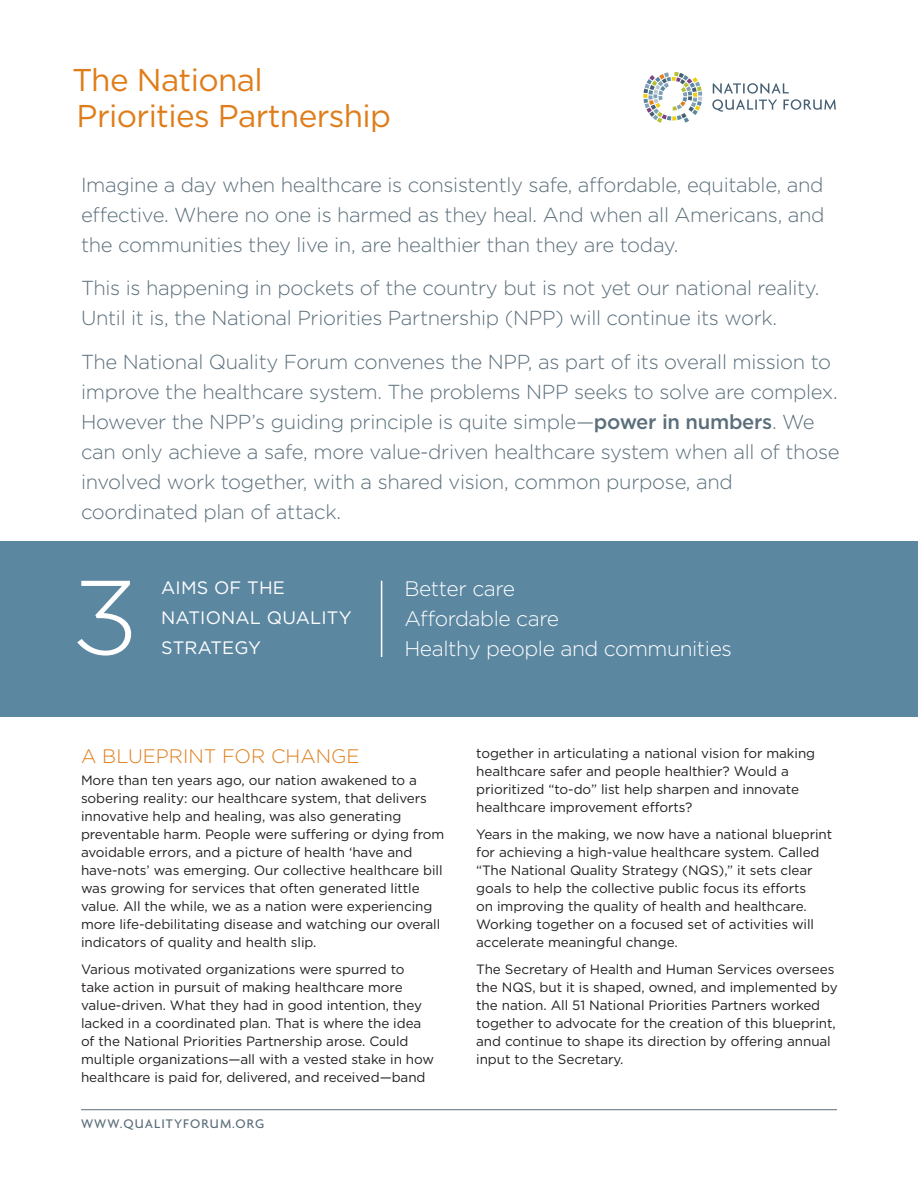
<style>
.page{position:relative;width:918px;height:1188px;background:#fff}
.page>*{position:absolute;margin:0;border:0;box-sizing:border-box;transform-origin:0 0}
.Fact_Sheet_Callout_C{font:300 105px "Gotham";color:#fff;scale:1.06 1}
.t1{font:31.5px/36px "Gotham";letter-spacing:-.02em;color:#df7d1a}
.Fact_Sheet_Figure{font:300 21px "Gotham";letter-spacing:-.02em;color:#fff}
.Fact_Sheet_Big_Copy{font:300 20.25px/30px "Gotham";letter-spacing:-.015em;color:#5b6f7b}
.Fact_Sheet_Head_2{font:300 19.5px "Gotham";color:#df7d1a}
.Fact_Sheet_Callout_C-2{font:18px/30px "Gotham";letter-spacing:.01em;color:#fff}
.Fact_Sheet_Text-body{font:13.5px/18px "Gotham";letter-spacing:-.005em;color:#231f20}
.t2{font:13.5px "Agenda";letter-spacing:.08em;color:#5b6f7b}
.s1{font-weight:500}
</style>
<div class="page">
<svg style="left:712px;top:83px;width:124px;height:29px"></svg>
<svg style="left:643px;top:72px;width:59px;height:51px"></svg>
<hr style="left:81px;top:1109px;width:756px;height:1px;background:#5b6f7b">
<div style="left:0;top:542px;width:918px;height:175px;background:#5c87a1"></div>
<hr style="left:381px;top:581px;width:1px;height:76px;background:#fff">
<h2 class="t1" style="left:72px;top:61px;width:321px">The National<br>Priorities Partnership</h2>
<p class="Fact_Sheet_Big_Copy" style="left:81px;top:169px;width:745px;text-align:justify">Imagine a day when healthcare is consistently safe, affordable, equitable, and effective. Where no one is harmed as they heal. And when all Americans, and the communities they live in, are healthier than they are today.</p>
<p class="Fact_Sheet_Big_Copy" style="left:81px;top:272px;width:740px">This is happening in pockets of the country but is not yet our national reality.<br>Until it is, the National Priorities Partnership (NPP) will continue its work.</p>
<p class="Fact_Sheet_Big_Copy" style="left:81px;top:346px;width:760px">The National Quality Forum convenes the NPP, as part of its overall mission to improve the healthcare system. The problems NPP seeks to solve are complex.<br>However the NPP’s guiding principle is quite simple—<span class="s1">power in numbers</span>. We can only achieve a safe, more value-driven healthcare system when all of those involved work together, with a shared vision, common purpose, and coordinated plan of attack.</p>
<p class="Fact_Sheet_Callout_C" style="left:71px;top:551px;width:65px">3</p>
<p class="Fact_Sheet_Callout_C-2" style="left:161px;top:572px;width:192px">AIMS OF THE<br>NATIONAL QUALITY<br>STRATEGY</p>
<p class="Fact_Sheet_Figure" style="left:404px;top:575px;width:112px">Better care</p>
<p class="Fact_Sheet_Figure" style="left:404px;top:605px;width:156px">Affordable care</p>
<p class="Fact_Sheet_Figure" style="left:404px;top:635px;width:329px">Healthy people and communities</p>
<p class="Fact_Sheet_Head_2" style="left:81px;top:743px;width:280px">A BLUEPRINT FOR CHANGE</p>
<p class="Fact_Sheet_Text-body" style="left:81px;top:771px;width:365px">More than ten years ago, our nation awakened to a sobering reality: our healthcare system, that delivers innovative help and healing, was also generating preventable harm. People were suffering or dying from avoidable errors, and a picture of health ‘have and have-nots’ was emerging. Our collective healthcare bill was growing for services that often generated little value. All the while, we as a nation were experiencing more life-debilitating disease and watching our overall indicators of quality and health slip.</p>
<p class="Fact_Sheet_Text-body" style="left:81px;top:960px;width:355px">Various motivated organizations were spurred to take action in pursuit of making healthcare more value-driven. What they had in good intention, they lacked in a coordinated plan. That is where the idea of the National Priorities Partnership arose. Could multiple organizations—all with a vested stake in how healthcare is paid for, delivered, and received—band</p>
<p class="t2" style="left:81px;top:1116px;width:185px">WWW.QUALITYFORUM.ORG</p>
<p class="Fact_Sheet_Text-body" style="left:476px;top:744px;width:341px">together in articulating a national vision for making healthcare safer and people healthier? Would a prioritized “to-do” list help sharpen and innovate healthcare improvement efforts?</p>
<p class="Fact_Sheet_Text-body" style="left:476px;top:825px;width:358px">Years in the making, we now have a national blueprint for achieving a high-value healthcare system. Called “The National Quality Strategy (NQS),” it sets clear goals to help the collective public focus its efforts<br>on improving the quality of health and healthcare.<br>Working together on a focused set of activities will accelerate meaningful change.</p>
<p class="Fact_Sheet_Text-body" style="left:476px;top:960px;width:363px">The Secretary of Health and Human Services oversees the NQS, but it is shaped, owned, and implemented by the nation. All 51 National Priorities Partners worked together to advocate for the creation of this blueprint, and continue to shape its direction by offering annual input to the Secretary.</p>
</div>
